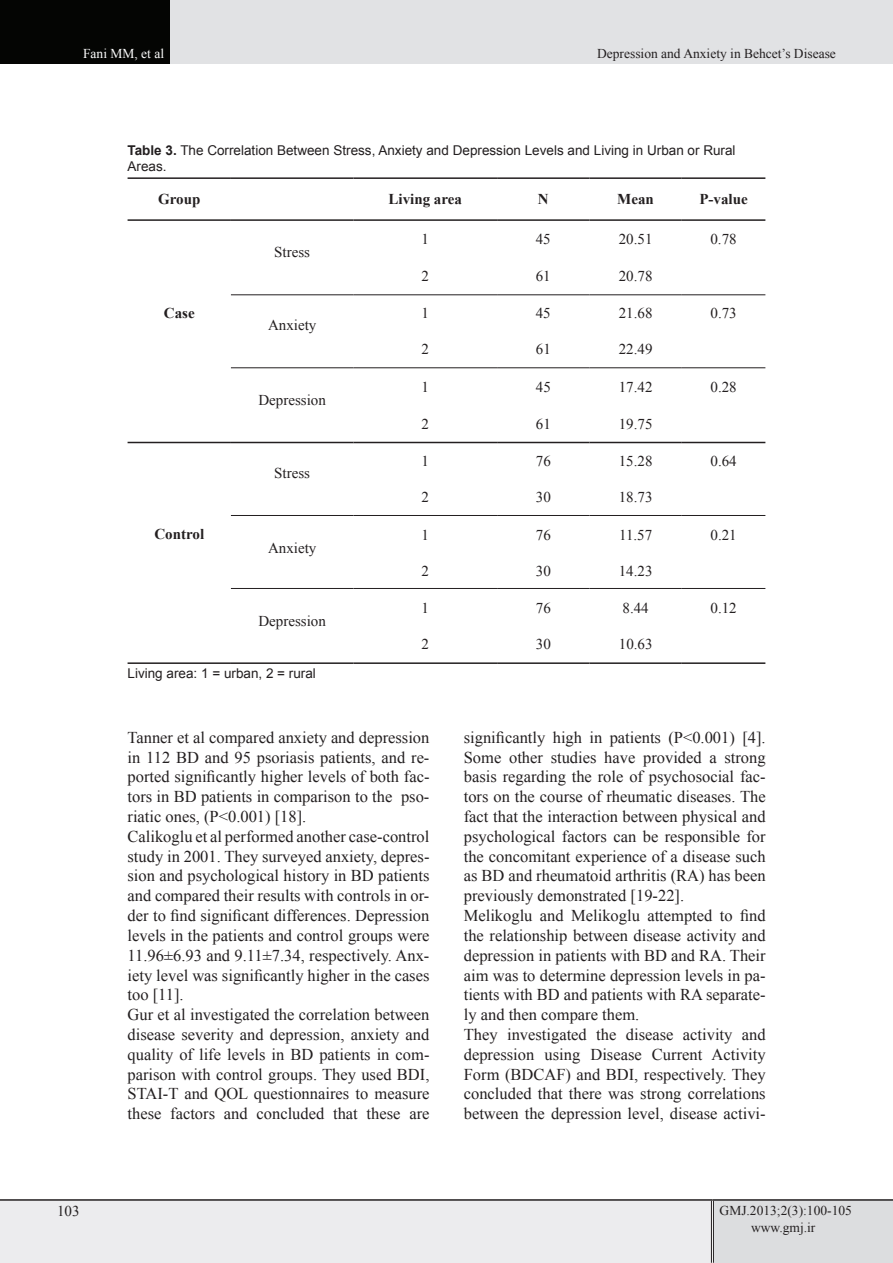
<style>
.page{position:relative;width:893px;height:1263px;background:#fff}
.page>*{position:absolute;margin:0;border:0;box-sizing:border-box;transform-origin:0 0}
.t1{font:16.5px/19.8px "Times New Roman";color:#231f20}
.t2{font:15px "Times New Roman";color:#231f20}
.t3{font:700 15px "Times New Roman";color:#231f20}
.t4{font:13.5px/16.2px "Arial";color:#231f20}
.t5{font:13.5px/16.2px "Times New Roman";color:#231f20;text-align:center}
.t6{font:13.5px "Times New Roman";color:#fff}
.s1{font-weight:700}
</style>
<div class="page">
<div style="left:0;top:1200px;width:712px;height:63px;background:#ececee"></div>
<div style="left:712px;top:1200px;width:181px;height:63px;background:#dcdddf"></div>
<hr style="left:711px;top:1201px;width:3px;height:62px;background:#fff">
<hr style="left:711px;top:1201px;width:1px;height:62px;background:#231f20">
<hr style="left:713px;top:1201px;width:1px;height:62px;background:#231f20">
<hr style="left:0;top:1199px;width:712px;height:2px;background:#231f20">
<hr style="left:712px;top:1199px;width:181px;height:2px;background:#231f20">
<hr style="left:128px;top:662px;width:103px;height:2px;background:#231f20">
<hr style="left:231px;top:662px;width:122px;height:2px;background:#231f20">
<hr style="left:353px;top:662px;width:144px;height:2px;background:#231f20">
<hr style="left:497px;top:662px;width:92px;height:2px;background:#231f20">
<hr style="left:589px;top:662px;width:93px;height:2px;background:#231f20">
<hr style="left:682px;top:662px;width:83px;height:2px;background:#231f20">
<hr style="left:128px;top:177px;width:103px;height:2px;background:#231f20">
<hr style="left:231px;top:177px;width:122px;height:2px;background:#231f20">
<hr style="left:353px;top:177px;width:144px;height:2px;background:#231f20">
<hr style="left:497px;top:177px;width:92px;height:2px;background:#231f20">
<hr style="left:589px;top:177px;width:93px;height:2px;background:#231f20">
<hr style="left:682px;top:177px;width:83px;height:2px;background:#231f20">
<hr style="left:128px;top:219px;width:103px;height:2px;background:#231f20">
<hr style="left:231px;top:219px;width:122px;height:2px;background:#231f20">
<hr style="left:353px;top:219px;width:144px;height:2px;background:#231f20">
<hr style="left:497px;top:219px;width:92px;height:2px;background:#231f20">
<hr style="left:589px;top:219px;width:93px;height:2px;background:#231f20">
<hr style="left:682px;top:219px;width:83px;height:2px;background:#231f20">
<hr style="left:128px;top:442px;width:103px;height:1px;background:#231f20">
<hr style="left:231px;top:442px;width:122px;height:1px;background:#231f20">
<hr style="left:353px;top:442px;width:144px;height:1px;background:#231f20">
<hr style="left:497px;top:442px;width:92px;height:1px;background:#231f20">
<hr style="left:589px;top:442px;width:93px;height:1px;background:#231f20">
<hr style="left:682px;top:442px;width:83px;height:1px;background:#231f20">
<hr style="left:231px;top:294px;width:122px;height:1px;background:#231f20">
<hr style="left:353px;top:294px;width:144px;height:1px;background:#231f20">
<hr style="left:497px;top:294px;width:92px;height:1px;background:#231f20">
<hr style="left:589px;top:294px;width:93px;height:1px;background:#231f20">
<hr style="left:682px;top:294px;width:83px;height:1px;background:#231f20">
<hr style="left:231px;top:367px;width:122px;height:1px;background:#231f20">
<hr style="left:353px;top:367px;width:144px;height:1px;background:#231f20">
<hr style="left:497px;top:367px;width:92px;height:1px;background:#231f20">
<hr style="left:589px;top:367px;width:93px;height:1px;background:#231f20">
<hr style="left:682px;top:367px;width:83px;height:1px;background:#231f20">
<hr style="left:231px;top:515px;width:122px;height:1px;background:#231f20">
<hr style="left:353px;top:515px;width:144px;height:1px;background:#231f20">
<hr style="left:497px;top:515px;width:92px;height:1px;background:#231f20">
<hr style="left:589px;top:515px;width:93px;height:1px;background:#231f20">
<hr style="left:682px;top:515px;width:83px;height:1px;background:#231f20">
<hr style="left:231px;top:588px;width:122px;height:1px;background:#231f20">
<hr style="left:353px;top:588px;width:144px;height:1px;background:#231f20">
<hr style="left:497px;top:588px;width:92px;height:1px;background:#231f20">
<hr style="left:589px;top:588px;width:93px;height:1px;background:#231f20">
<hr style="left:682px;top:588px;width:83px;height:1px;background:#231f20">
<div style="left:0;top:0;width:170px;height:64px;background:#040503"></div>
<div style="left:170px;top:0;width:723px;height:64px;background:#e1e2e4"></div>
<p class="t6" style="left:83px;top:44px;width:82px">Fani MM, et al</p>
<p class="t5" style="left:597px;top:45px;width:240px">Depression and Anxiety in Behcet’s Disease</p>
<p class="t4" style="left:128px;top:143px;width:610px"><span class="s1">Table 3.</span> The Correlation Between Stress, Anxiety and Depression Levels and Living in Urban or Rural<br>Areas.</p>
<p class="t3" style="left:158px;top:189px;width:44px">Group</p>
<p class="t3" style="left:388px;top:189px;width:75px">Living area</p>
<p class="t3" style="left:538px;top:189px;width:12px">N</p>
<p class="t3" style="left:617px;top:189px;width:38px">Mean</p>
<p class="t3" style="left:699px;top:189px;width:50px">P-value</p>
<p class="t2" style="left:274px;top:242px;width:37px">Stress</p>
<p class="t2" style="left:421px;top:229px;width:9px">1</p>
<p class="t2" style="left:536px;top:229px;width:16px">45</p>
<p class="t2" style="left:619px;top:229px;width:35px">20.51</p>
<p class="t2" style="left:710px;top:229px;width:28px">0.78</p>
<p class="t2" style="left:421px;top:266px;width:9px">2</p>
<p class="t2" style="left:536px;top:266px;width:16px">61</p>
<p class="t2" style="left:619px;top:266px;width:35px">20.78</p>
<p class="t3" style="left:164px;top:302px;width:32px">Case</p>
<p class="t3" style="left:154px;top:524px;width:51px">Control</p>
<p class="t2" style="left:268px;top:315px;width:50px">Anxiety</p>
<p class="t2" style="left:258px;top:390px;width:69px">Depression</p>
<p class="t2" style="left:274px;top:463px;width:37px">Stress</p>
<p class="t2" style="left:268px;top:538px;width:50px">Anxiety</p>
<p class="t2" style="left:258px;top:611px;width:69px">Depression</p>
<p class="t4" style="left:128px;top:665px;width:190px">Living area: 1 = urban, 2 = rural</p>
<p class="t2" style="left:421px;top:303px;width:9px">1</p>
<p class="t2" style="left:536px;top:303px;width:16px">45</p>
<p class="t2" style="left:619px;top:303px;width:35px">21.68</p>
<p class="t2" style="left:710px;top:303px;width:28px">0.73</p>
<p class="t2" style="left:422px;top:339px;width:9px">2</p>
<p class="t2" style="left:536px;top:339px;width:16px">61</p>
<p class="t2" style="left:619px;top:339px;width:35px">22.49</p>
<p class="t2" style="left:422px;top:377px;width:9px">1</p>
<p class="t2" style="left:536px;top:377px;width:16px">45</p>
<p class="t2" style="left:619px;top:377px;width:35px">17.42</p>
<p class="t2" style="left:710px;top:377px;width:28px">0.28</p>
<p class="t2" style="left:422px;top:414px;width:9px">2</p>
<p class="t2" style="left:536px;top:414px;width:16px">61</p>
<p class="t2" style="left:619px;top:414px;width:35px">19.75</p>
<p class="t2" style="left:422px;top:451px;width:9px">1</p>
<p class="t2" style="left:536px;top:451px;width:16px">76</p>
<p class="t2" style="left:619px;top:451px;width:35px">15.28</p>
<p class="t2" style="left:710px;top:451px;width:28px">0.64</p>
<p class="t2" style="left:422px;top:487px;width:9px">2</p>
<p class="t2" style="left:536px;top:487px;width:16px">30</p>
<p class="t2" style="left:619px;top:487px;width:35px">18.73</p>
<p class="t2" style="left:422px;top:524px;width:9px">1</p>
<p class="t2" style="left:536px;top:524px;width:16px">76</p>
<p class="t2" style="left:619px;top:524px;width:35px">11.57</p>
<p class="t2" style="left:710px;top:524px;width:28px">0.21</p>
<p class="t2" style="left:422px;top:561px;width:9px">2</p>
<p class="t2" style="left:536px;top:561px;width:16px">30</p>
<p class="t2" style="left:619px;top:561px;width:35px">14.23</p>
<p class="t2" style="left:422px;top:597px;width:9px">1</p>
<p class="t2" style="left:536px;top:597px;width:16px">76</p>
<p class="t2" style="left:623px;top:597px;width:28px">8.44</p>
<p class="t2" style="left:710px;top:597px;width:28px">0.12</p>
<p class="t2" style="left:422px;top:634px;width:9px">2</p>
<p class="t2" style="left:536px;top:634px;width:16px">30</p>
<p class="t2" style="left:619px;top:634px;width:35px">10.63</p>
<p class="t1" style="left:128px;top:727px;width:303px">Tanner et al compared anxiety and depression in 112 BD and 95 psoriasis patients, and re&shy;ported significantly higher levels of both fac&shy;tors in BD patients in comparison to the pso&shy;riatic ones, (P&lt;0.001) [18].<br>Calikoglu et al performed another case-control study in 2001. They surveyed anxiety, depres&shy;sion and psychological history in BD patients and compared their results with controls in or&shy;der to find significant differences. Depression levels in the patients and control groups were 11.96±6.93 and 9.11±7.34, respectively. Anx&shy;iety level was significantly higher in the cases too [11].<br>Gur et al investigated the correlation between disease severity and depression, anxiety and quality of life levels in BD patients in com&shy;parison with control groups. They used BDI, STAI-T and QOL questionnaires to measure these factors and concluded that these are</p>
<p class="t1" style="left:464px;top:727px;width:303px">significantly high in patients (P&lt;0.001) [4].<br>Some other studies have provided a strong basis regarding the role of psychosocial fac&shy;tors on the course of rheumatic diseases. The fact that the interaction between physical and psychological factors can be responsible for the concomitant experience of a disease such as BD and rheumatoid arthritis (RA) has been previously demonstrated [19-22].<br>Melikoglu and Melikoglu attempted to find the relationship between disease activity and depression in patients with BD and RA. Their aim was to determine depression levels in pa&shy;tients with BD and patients with RA separate&shy;ly and then compare them.<br>They investigated the disease activity and depression using Disease Current Activity Form (BDCAF) and BDI, respectively. They concluded that there was strong correlations between the depression level, disease activi-</p>
<p class="t2" style="left:57px;top:1201px;width:24px">103</p>
<p class="t5" style="left:720px;top:1202px;width:134px">GMJ.2013;2(3):100-105 www.gmj.ir</p>
</div>
